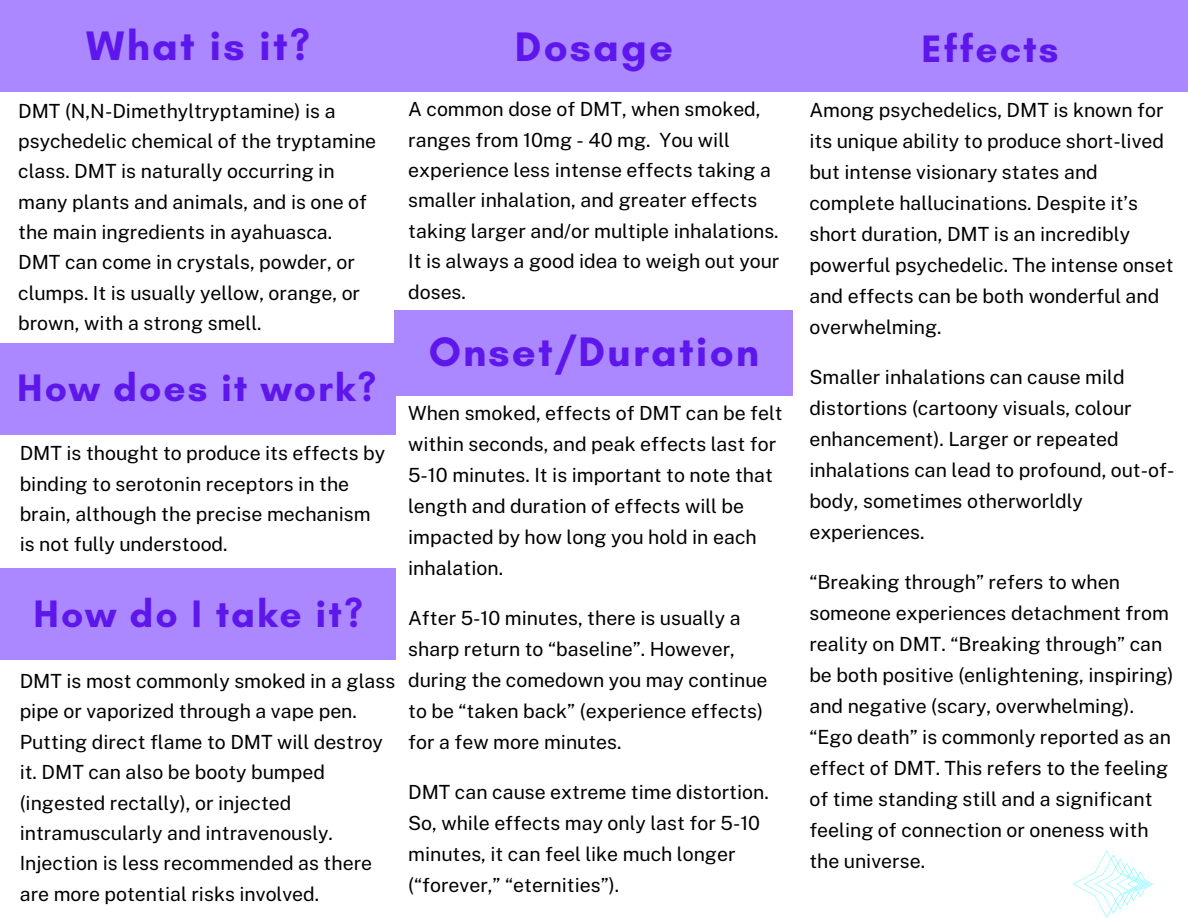
<style>
.page{position:relative;width:1188px;height:918px;background:#fff}
.page>*{position:absolute;margin:0;border:0;box-sizing:border-box;transform-origin:0 0}
.t1{font:700 42px "Glacial Indifference";letter-spacing:.05em;color:#5e17eb}
.t2{font:700 39px "Glacial Indifference";letter-spacing:.05em;color:#5e17eb}
.t3{font:19.5px/31px "Public Sans";color:#000}
</style>
<div class="page">
<div style="left:0;top:0;width:396px;height:92px;background:#ab88ff"></div>
<div style="left:0;top:343px;width:396px;height:92px;background:#ab88ff"></div>
<div style="left:0;top:568px;width:396px;height:91px;background:#ab88ff"></div>
<div style="left:392px;top:0;width:415px;height:92px;background:#ab88ff"></div>
<div style="left:395px;top:310px;width:398px;height:85px;background:#ab88ff"></div>
<div style="left:792px;top:0;width:396px;height:92px;background:#ab88ff"></div>
<svg style="left:1073px;top:850px;width:80px;height:68px"></svg>
<h1 class="t1" style="left:86px;top:20px;width:225px">What is it?</h1>
<h1 class="t3" style="left:18px;top:95px;width:360px;line-height:30.3px">DMT (N,N-Dimethyltryptamine) is a psychedelic chemical of the tryptamine class. DMT is naturally occurring in many plants and animals, and is one of the main ingredients in ayahuasca.</h1>
<h1 class="t3" style="left:18px;top:247px;width:343px;line-height:30.3px">DMT can come in crystals, powder, or clumps. It is usually yellow, orange, or brown, with a strong smell.</h1>
<h1 class="t2" style="left:17px;top:364px;width:361px">How does it work?</h1>
<p class="t3" style="left:20px;top:438px;width:367px;line-height:30.3px">DMT is thought to produce its effects by binding to serotonin receptors in the brain, although the precise mechanism is not fully understood.</p>
<p class="t2" style="left:34px;top:590px;width:331px">How do I take it?</p>
<p class="t3" style="left:20px;top:666px;width:377px;line-height:30.3px">DMT is most commonly smoked in a glass pipe or vaporized through a vape pen.<br>Putting direct flame to DMT will destroy it. DMT can also be booty bumped (ingested rectally), or injected intramuscularly and intravenously.<br>Injection is less recommended as there are more potential risks involved.</p>
<h1 class="t1" style="left:515px;top:22px;width:160px">Dosage</h1>
<p class="t3" style="left:408px;top:94px;width:373px;line-height:30.3px">A common dose of DMT, when smoked, ranges from 10mg - 40 mg. You will experience less intense effects taking a smaller inhalation, and greater effects taking larger and/or multiple inhalations.<br>It is always a good idea to weigh out your doses.</p>
<p class="t1" style="left:429px;top:326px;width:332px">Onset/Duration</p>
<h1 class="t3" style="left:408px;top:398px;width:376px">When smoked, effects of DMT can be felt within seconds, and peak effects last for 5-10 minutes. It is important to note that length and duration of effects will be impacted by how long you hold in each inhalation.</h1>
<p class="t3" style="left:408px;top:603px;width:361px">After 5-10 minutes, there is usually a sharp return to “baseline”. However, during the comedown you may continue to be “taken back” (experience effects) for a few more minutes.</p>
<p class="t3" style="left:408px;top:777px;width:362px">DMT can cause extreme time distortion.<br>So, while effects may only last for 5-10 minutes, it can feel like much longer (“forever,” “eternities”).</p>
<p class="t2" style="left:921px;top:25px;width:139px">Effects</p>
<p class="t3" style="left:809px;top:94px;width:366px">Among psychedelics, DMT is known for its unique ability to produce short-lived but intense visionary states and complete hallucinations. Despite it’s short duration, DMT is an incredibly powerful psychedelic. The intense onset and effects can be both wonderful and overwhelming.</p>
<p class="t3" style="left:809px;top:361px;width:367px">Smaller inhalations can cause mild distortions (cartoony visuals, colour enhancement). Larger or repeated inhalations can lead to profound, out-of&shy;body, sometimes otherworldly experiences.</p>
<p class="t3" style="left:809px;top:566px;width:366px">“Breaking through” refers to when someone experiences detachment from reality on DMT. “Breaking through” can be both positive (enlightening, inspiring) and negative (scary, overwhelming). “Ego death” is commonly reported as an effect of DMT. This refers to the feeling of time standing still and a significant feeling of connection or oneness with the universe.</p>
</div>
